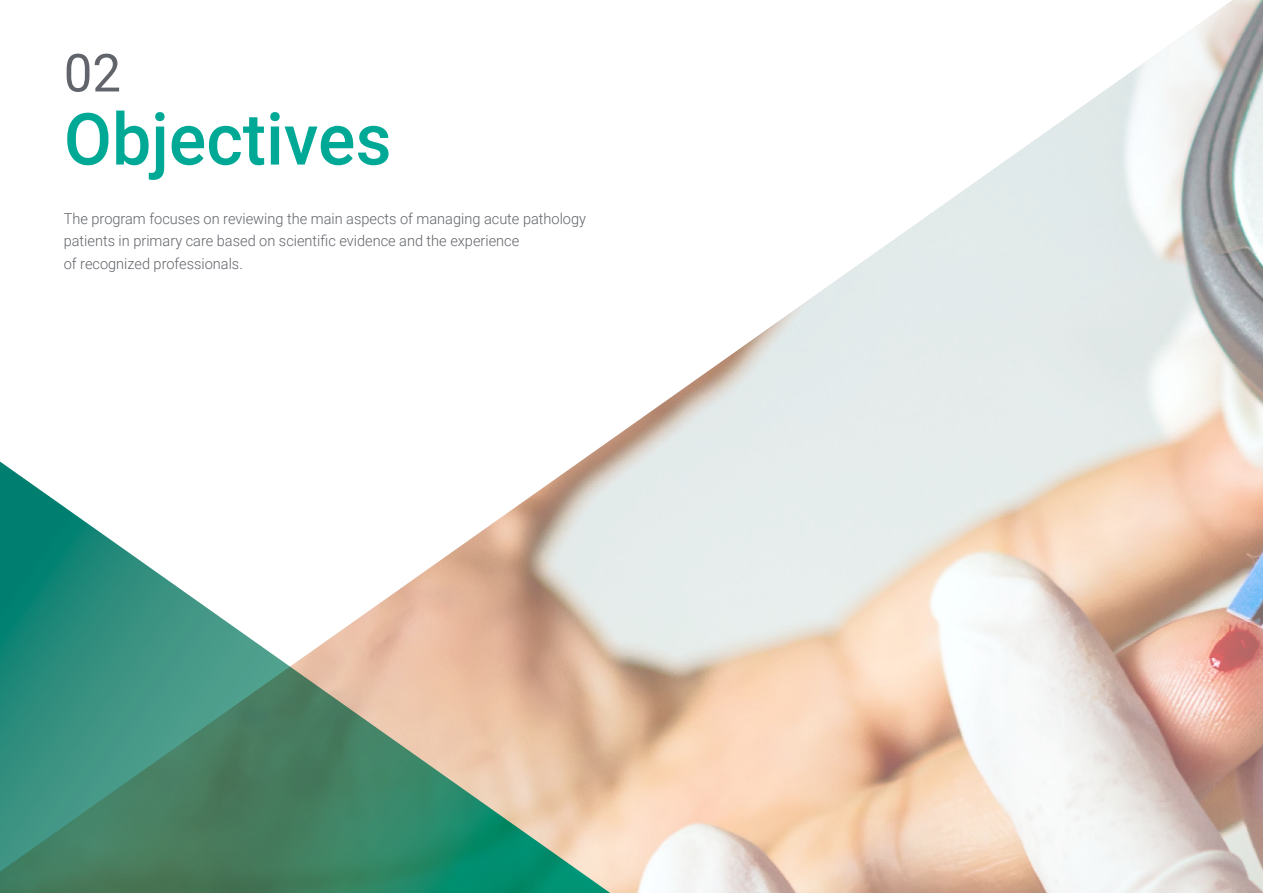
<style>
.page{position:relative;width:1263px;height:893px;background:#fff}
.page>*{position:absolute;margin:0;border:0;box-sizing:border-box;transform-origin:0 0}
.t1{font:500 72px "Roboto";color:#00a996}
.t2{font:52.5px "Roboto";color:#61646a}
.t3{font:300 15px/22.5px "Roboto";color:#61646a}
</style>
<div class="page">
<img style="left:602px;top:0;width:661px;height:893px">
<svg style="left:0;top:446px;width:640px;height:447px"></svg>
<h2 class="t2" style="left:64px;top:36px;width:59px">02</h2>
<h1 class="t1" style="left:64px;top:89px;width:329px">Objectives</h1>
<p class="t3" style="left:64px;top:207px;width:524px">The program focuses on reviewing the main aspects of managing acute pathology patients in primary care based on scientific evidence and the experience<br>of recognized professionals.</p>
</div>
